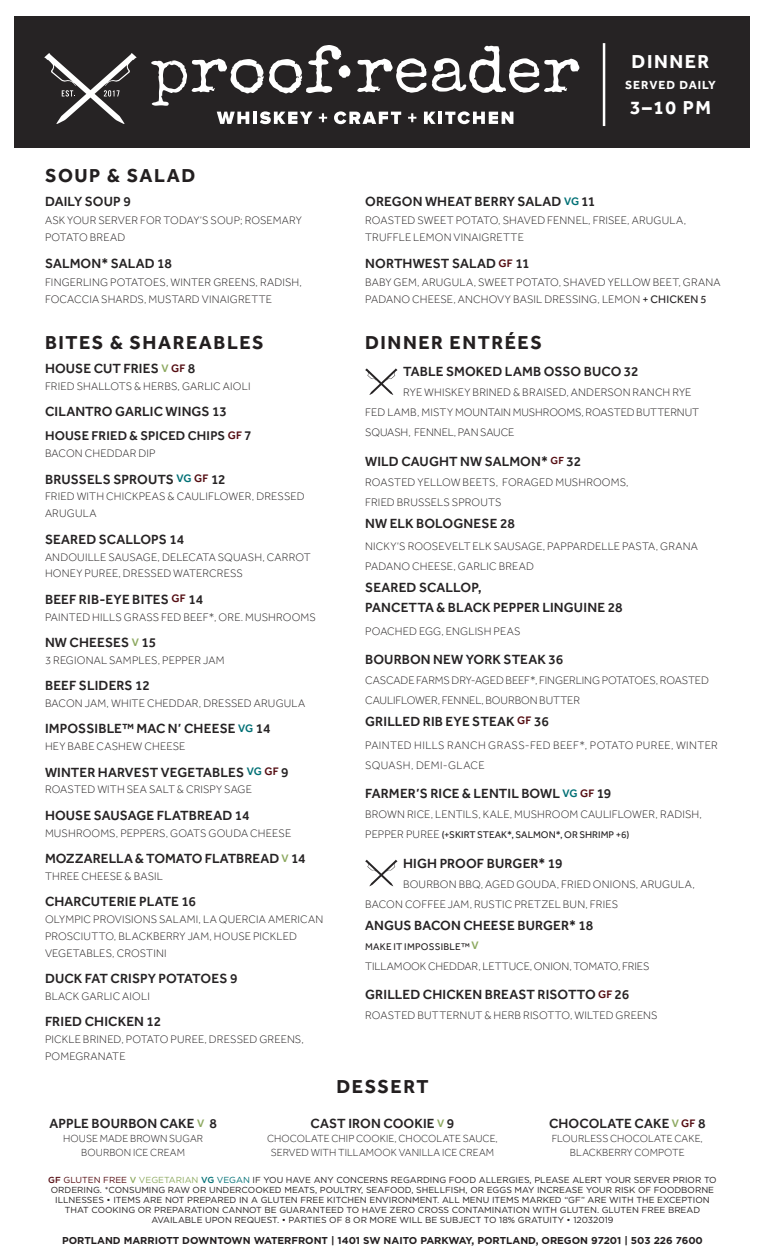
<style>
.page{position:relative;width:765px;height:1260px;background:#fff}
.page>*{position:absolute;margin:0;border:0;box-sizing:border-box;transform-origin:0 0}
.Food_Title{font:700 19.38px "Effra";letter-spacing:.08em;color:#231f20}
.t1{font:700 19.38px "Effra";letter-spacing:.08em;color:#fff}
.Food_Title-2{font:500 13.75px "Effra";letter-spacing:.005em;color:#262324}
.Food_Description{font:500 13.75px/20px "Effra";letter-spacing:.01em;color:#262324}
.Food_Title-3{font:500 13.12px "Effra";letter-spacing:.01em;color:#262324}
.t2{font:700 12.12px "Effra";letter-spacing:.08em;color:#fff}
.Food_Description-2{font:300 11.25px/20px "Effra";letter-spacing:.01em;color:#262324}
.Food_Description-3{font:300 11.25px/20px "Effra";letter-spacing:-.01em;color:#262324}
.Food_Description-4{font:300 11.25px/20px "Effra";letter-spacing:.03em;color:#262324}
.Cocktail_Description{font:300 10.62px/13.8px "Effra";letter-spacing:.005em;color:#262324;text-align:center}
.t3{font:700 10px "Gotham";color:#231f20}
.Food_Description-5{font:10px "Effra";letter-spacing:.005em;color:#262324}
.t4{font:8.75px/10px "Gotham";color:#231f20;text-align:center}
.s1{font-size:11.25px;color:#8da960}
.s2{font-size:11.25px;color:#540c11}
.s3{font-size:13.75px}
.s4{font-size:11.25px;color:#007075}
.s5{font-weight:400}
.s6{font-size:10.62px;color:#540c11}
.s7{font-weight:300;font-size:11.25px}
.s8{font-weight:500;font-size:11.25px;color:#8da960}
.s9{font-weight:500;color:#540c11}
.s10{color:#540c11}
.s11{font-weight:500;color:#8da960}
.s12{color:#8da960}
.s13{font-weight:500;color:#007075}
.s14{color:#007075}
</style>
<div class="page">
<div style="left:15px;top:16px;width:735px;height:131px;background:#262324"></div>
<svg style="left:365px;top:368px;width:32px;height:27px"></svg>
<svg style="left:365px;top:860px;width:32px;height:26px"></svg>
<svg style="left:151px;top:45px;width:428px;height:79px"></svg>
<svg style="left:44px;top:53px;width:93px;height:71px"></svg>
<hr style="left:603px;top:43px;width:2px;height:83px;background:#fff">
<p class="Food_Title" style="left:45px;top:163px;width:152px">SOUP &amp; SALAD</p>
<p class="Food_Title-2" style="left:45px;top:194px;width:87px">DAILY SOUP 9</p>
<p class="Food_Description-2" style="left:45px;top:211px;width:258px;line-height:17.5px">ASK YOUR SERVER FOR TODAY’S SOUP; ROSEMARY<br>POTATO BREAD</p>
<p class="Food_Title-2" style="left:45px;top:256px;width:129px">SALMON* SALAD 18</p>
<p class="Food_Description-2" style="left:45px;top:273px;width:259px;line-height:17.5px">FINGERLING POTATOES, WINTER GREENS, RADISH,<br>FOCACCIA SHARDS, MUSTARD VINAIGRETTE</p>
<p class="Food_Title" style="left:45px;top:331px;width:220px">BITES &amp; SHAREABLES</p>
<p class="Food_Title-2" style="left:45px;top:360px;width:152px">HOUSE CUT FRIES <span class="s1">V</span> <span class="s2">GF</span> 8</p>
<p class="Food_Description-2" style="left:45px;top:376px;width:207px">FRIED SHALLOTS &amp; HERBS, GARLIC AIOLI</p>
<p class="Food_Title-2" style="left:45px;top:404px;width:184px">CILANTRO GARLIC WINGS 13</p>
<p class="Food_Title-3" style="left:45px;top:428px;width:208px">HOUSE FRIED &amp; SPICED CHIPS <span class="s2">GF</span> <span class="s3">7</span></p>
<p class="Food_Description-2" style="left:45px;top:443px;width:112px">BACON CHEDDAR DIP</p>
<p class="Food_Title-2" style="left:45px;top:471px;width:182px">BRUSSELS SPROUTS <span class="s4">VG</span> <span class="s2">GF</span> 12</p>
<p class="Food_Description-2" style="left:45px;top:488px;width:261px;line-height:16.9px">FRIED WITH CHICKPEAS &amp; CAULIFLOWER, DRESSED<br>ARUGULA</p>
<p class="Food_Title-2" style="left:45px;top:531px;width:141px">SEARED SCALLOPS 14</p>
<p class="Food_Description-2" style="left:45px;top:548px;width:267px;line-height:16.9px">ANDOUILLE SAUSAGE, DELECATA SQUASH, CARROT<br>HONEY PUREE, DRESSED WATERCRESS</p>
<p class="Food_Title-2" style="left:45px;top:591px;width:160px">BEEF RIB-EYE BITES <span class="s2">GF</span> 14</p>
<p class="Food_Description-2" style="left:45px;top:607px;width:272px">PAINTED HILLS GRASS FED BEEF*, ORE. MUSHROOMS</p>
<p class="Food_Title-2" style="left:45px;top:634px;width:113px">NW CHEESES <span class="s1">V</span> 15</p>
<p class="Food_Description-2" style="left:45px;top:650px;width:181px">3 REGIONAL SAMPLES, PEPPER JAM</p>
<p class="Food_Title-2" style="left:45px;top:677px;width:106px">BEEF SLIDERS 12</p>
<p class="Food_Description-2" style="left:45px;top:693px;width:262px">BACON JAM, WHITE CHEDDAR, DRESSED ARUGULA</p>
<p class="Food_Title-2" style="left:45px;top:721px;width:227px">IMPOSSIBLE™ MAC N’ CHEESE <span class="s4">VG</span> 14</p>
<p class="Food_Description-2" style="left:45px;top:736px;width:142px">HEY BABE CASHEW CHEESE</p>
<p class="Food_Title-2" style="left:45px;top:764px;width:245px">WINTER HARVEST VEGETABLES <span class="s4">VG</span> <span class="s2">GF</span> 9</p>
<p class="Food_Description-2" style="left:45px;top:780px;width:209px">ROASTED WITH SEA SALT &amp; CRISPY SAGE</p>
<p class="Food_Title-2" style="left:45px;top:807px;width:206px">HOUSE SAUSAGE FLATBREAD 14</p>
<p class="Food_Description-2" style="left:45px;top:823px;width:248px">MUSHROOMS, PEPPERS, GOATS GOUDA CHEESE</p>
<p class="Food_Title-2" style="left:45px;top:850px;width:262px">MOZZARELLA &amp; TOMATO FLATBREAD <span class="s1">V</span> 14</p>
<p class="Food_Description-2" style="left:45px;top:866px;width:119px">THREE CHEESE &amp; BASIL</p>
<p class="Food_Title-2" style="left:45px;top:893px;width:153px">CHARCUTERIE PLATE 16</p>
<p class="Food_Description-2" style="left:45px;top:911px;width:280px;line-height:16.9px">OLYMPIC PROVISIONS SALAMI, LA QUERCIA AMERICAN<br>PROSCIUTTO, BLACKBERRY JAM, HOUSE PICKLED<br>VEGETABLES, CROSTINI</p>
<p class="Food_Title-2" style="left:45px;top:970px;width:194px">DUCK FAT CRISPY POTATOES 9</p>
<p class="Food_Description-2" style="left:45px;top:986px;width:106px">BLACK GARLIC AIOLI</p>
<p class="Food_Title-2" style="left:45px;top:1013px;width:118px">FRIED CHICKEN 12</p>
<p class="Food_Description-2" style="left:45px;top:1031px;width:261px;line-height:16.9px">PICKLE BRINED, POTATO PUREE, DRESSED GREENS,<br>POMEGRANATE</p>
<p class="t1" style="left:632px;top:49px;width:79px">DINNER</p>
<p class="t2" style="left:625px;top:77px;width:92px">SERVED DAILY</p>
<p class="t1" style="left:630px;top:96px;width:82px">3–10 PM</p>
<p class="Food_Title-2" style="left:365px;top:194px;width:232px">OREGON WHEAT BERRY SALAD <span class="s4">VG</span> 11</p>
<p class="Food_Description-2" style="left:365px;top:211px;width:323px;line-height:17.5px">ROASTED SWEET POTATO, SHAVED FENNEL, FRISEE, ARUGULA,<br>TRUFFLE LEMON VINAIGRETTE</p>
<p class="Food_Title-2" style="left:365px;top:256px;width:166px">NORTHWEST SALAD <span class="s2">GF</span> 11</p>
<p class="Food_Description-2" style="left:365px;top:273px;width:357px;line-height:17.5px">BABY GEM, ARUGULA, SWEET POTATO, SHAVED YELLOW BEET, GRANA<br>PADANO CHEESE, ANCHOVY BASIL DRESSING, LEMON <span class="s5">+ CHICKEN 5</span></p>
<p class="Food_Title" style="left:365px;top:331px;width:178px">DINNER ENTRÉES</p>
<p class="Food_Title-2" style="left:403px;top:363px;width:237px">TABLE SMOKED LAMB OSSO BUCO 32</p>
<p class="Food_Description-2" style="left:365px;top:382px;width:336px;text-indent:38px">RYE WHISKEY BRINED &amp; BRAISED, ANDERSON RANCH RYE<br>FED LAMB, MISTY MOUNTAIN MUSHROOMS, ROASTED BUTTERNUT<br>SQUASH, FENNEL, PAN SAUCE</p>
<p class="Food_Title-2" style="left:365px;top:453px;width:218px">WILD CAUGHT NW SALMON* <span class="s6">GF</span> 32</p>
<p class="Food_Description-2" style="left:365px;top:472px;width:265px">ROASTED YELLOW BEETS, FORAGED MUSHROOMS,<br>FRIED BRUSSELS SPROUTS</p>
<p class="Food_Description" style="left:365px;top:513px;width:151px">NW ELK BOLOGNESE 28</p>
<p class="Food_Description-2" style="left:365px;top:536px;width:334px">NICKY’S ROOSEVELT ELK SAUSAGE, PAPPARDELLE PASTA, GRANA<br>PADANO CHEESE, GARLIC BREAD</p>
<p class="Food_Description" style="left:365px;top:578px;width:259px">SEARED SCALLOP,<br>PANCETTA &amp; BLACK PEPPER LINGUINE 28</p>
<p class="Food_Description-2" style="left:365px;top:621px;width:157px">POACHED EGG, ENGLISH PEAS</p>
<p class="Food_Title-2" style="left:365px;top:651px;width:200px">BOURBON NEW YORK STEAK 36</p>
<p class="Food_Description-3" style="left:365px;top:670px;width:345px">CASCADE FARMS DRY-AGED BEEF*, FINGERLING POTATOES, ROASTED<br>CAULIFLOWER, FENNEL, BOURBON BUTTER</p>
<p class="Food_Description" style="left:365px;top:712px;width:185px">GRILLED RIB EYE STEAK <sup>GF</sup> 36</p>
<p class="Food_Description-4" style="left:365px;top:735px;width:354px">PAINTED HILLS RANCH GRASS-FED BEEF*, POTATO PUREE, WINTER<br>SQUASH, DEMI-GLACE</p>
<p class="Food_Title-2" style="left:365px;top:785px;width:248px">FARMER’S RICE &amp; LENTIL BOWL <span class="s4">VG</span> <span class="s2">GF</span> 19</p>
<p class="Food_Description-2" style="left:365px;top:804px;width:338px">BROWN RICE, LENTILS, KALE, MUSHROOM CAULIFLOWER, RADISH,</p>
<p class="Food_Description-5" style="left:365px;top:829px;width:266px"><span class="s7">PEPPER PUREE</span> (+SKIRT STEAK*, SALMON*, OR SHRIMP +6)</p>
<p class="Food_Title-2" style="left:403px;top:855px;width:161px">HIGH PROOF BURGER* 19</p>
<p class="Food_Description-2" style="left:365px;top:874px;width:331px;text-indent:38px">BOURBON BBQ, AGED GOUDA, FRIED ONIONS, ARUGULA,<br>BACON COFFEE JAM, RUSTIC PRETZEL BUN, FRIES</p>
<p class="Food_Description" style="left:365px;top:915px;width:230px">ANGUS BACON CHEESE BURGER* 18</p>
<p class="Food_Description-5" style="left:365px;top:941px;width:115px">MAKE IT IMPOSSIBLE™ <span class="s8">V</span></p>
<p class="Food_Description-2" style="left:365px;top:956px;width:286px">TILLAMOOK CHEDDAR, LETTUCE, ONION, TOMATO, FRIES</p>
<p class="Food_Title-2" style="left:365px;top:986px;width:266px">GRILLED CHICKEN BREAST RISOTTO <span class="s2">GF</span> 26</p>
<p class="Food_Description-2" style="left:365px;top:1005px;width:294px">ROASTED BUTTERNUT &amp; HERB RISOTTO, WILTED GREENS</p>
<p class="Food_Description" style="left:50px;top:1113px;width:169px">APPLE BOURBON CAKE <span class="s1">V</span> 8</p>
<p class="Cocktail_Description" style="left:63px;top:1131px;width:141px">HOUSE MADE BROWN SUGAR<br>BOURBON ICE CREAM</p>
<p class="Food_Title" style="left:336px;top:1075px;width:94px">DESSERT</p>
<p class="Food_Title-2" style="left:311px;top:1115px;width:145px">CAST IRON COOKIE <span class="s1">V</span> 9</p>
<p class="Cocktail_Description" style="left:267px;top:1131px;width:232px">CHOCOLATE CHIP COOKIE, CHOCOLATE SAUCE,<br>SERVED WITH TILLAMOOK VANILLA ICE CREAM</p>
<p class="Food_Title-2" style="left:549px;top:1115px;width:158px">CHOCOLATE CAKE <span class="s1">V</span> <span class="s2">GF</span> 8</p>
<p class="Cocktail_Description" style="left:552px;top:1131px;width:153px">FLOURLESS CHOCOLATE CAKE,<br>BLACKBERRY COMPOTE</p>
<p class="t4" style="left:48px;top:1175px;width:670px"><span class="s9">GF</span> <span class="s10">GLUTEN FREE</span> <span class="s11">V</span> <span class="s12">VEGETARIAN</span> <span class="s13">VG</span> <span class="s14">VEGAN</span> IF YOU HAVE ANY CONCERNS REGARDING FOOD ALLERGIES, PLEASE ALERT YOUR SERVER PRIOR TO ORDERING. *CONSUMING RAW OR UNDERCOOKED MEATS, POULTRY, SEAFOOD, SHELLFISH, OR EGGS MAY INCREASE YOUR RISK OF FOODBORNE ILLNESSES • ITEMS ARE NOT PREPARED IN A GLUTEN FREE KITCHEN ENVIRONMENT. ALL MENU ITEMS MARKED “GF” ARE WITH THE EXCEPTION THAT COOKING OR PREPARATION CANNOT BE GUARANTEED TO HAVE ZERO CROSS CONTAMINATION WITH GLUTEN. GLUTEN FREE BREAD AVAILABLE UPON REQUEST. • PARTIES OF 8 OR MORE WILL BE SUBJECT TO 18% GRATUITY • 12032019</p>
<p class="t3" style="left:62px;top:1234px;width:642px">PORTLAND MARRIOTT DOWNTOWN WATERFRONT | 1401 SW NAITO PARKWAY, PORTLAND, OREGON 97201 | 503 226 7600</p>
</div>
